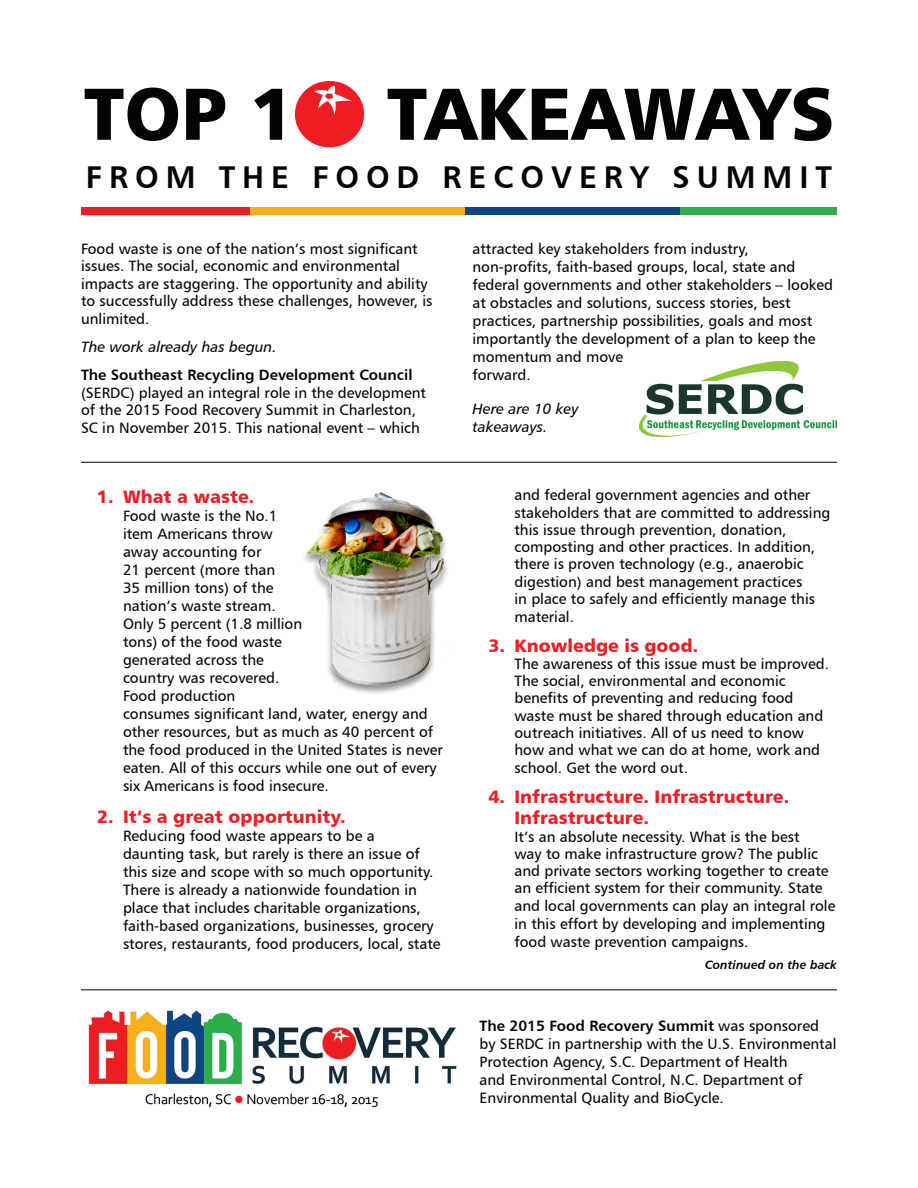
<style>
.page{position:relative;width:918px;height:1188px;background:#fff}
.page>*{position:absolute;margin:0;border:0;box-sizing:border-box;transform-origin:0 0}
.t1{font:73.5px "Humanist 777 BT Black B";color:#040503}
.t2{font:31.5px "Humanist 777 BT Bold B";letter-spacing:.22em;color:#040503}
.t3{font:18px/21.6px "Humanist 777 BT Black B";color:#ed1f26}
.t4{font:15px/18px "Humanist 777 BT Roman B";color:#040503}
.t5{font:15px/18px "Humanist 777 BT Italic B";color:#040503}
.t6{font:12px "Humanist 777 BT Bold Italic B";color:#040503}
.s1{font-family:"Humanist 777 BT Bold B"}
</style>
<div class="page">
<svg style="left:295px;top:81px;width:69px;height:66px"></svg>
<div style="left:81px;top:207px;width:170px;height:8px;background:#ee1d23"></div>
<div style="left:250px;top:207px;width:217px;height:8px;background:#f6af19"></div>
<div style="left:465px;top:207px;width:217px;height:8px;background:#0c4582"></div>
<div style="left:681px;top:207px;width:156px;height:8px;background:#30ad4a"></div>
<img style="left:88px;top:1010px;width:369px;height:98px">
<img style="left:639px;top:361px;width:198px;height:76px">
<hr style="left:81px;top:989px;width:756px;height:1px;background:#040503">
<hr style="left:81px;top:462px;width:756px;height:1px;background:#040503">
<div style="left:301px;top:492px;width:155px;height:204px;background:#231f20;opacity:.5"></div>
<img style="left:302px;top:492px;width:154px;height:197px">
<p class="t1" style="left:84px;top:67px;width:752px">TOP 1 TAKEAWAYS</p>
<p class="t2" style="left:86px;top:158px;width:748px">FROM THE FOOD RECOVERY SUMMIT</p>
<p class="t4" style="left:81px;top:239px;width:353px;line-height:17.5px">Food waste is one of the nation’s most significant issues. The social, economic and environmental impacts are staggering. The opportunity and ability to successfully address these challenges, however, is unlimited.</p>
<p class="t5" style="left:81px;top:337px;width:197px">The work already has begun.</p>
<p class="t4" style="left:81px;top:366px;width:347px"><span class="s1">The Southeast Recycling Development Council </span>(SERDC) played an integral role in the development of the 2015 Food Recovery Summit in Charleston, SC in November 2015. This national event – which</p>
<p class="t3" style="left:97px;top:485px;width:159px">1. What a waste.</p>
<p class="t4" style="left:123px;top:506px;width:322px">Food waste is the No.1<br>item Americans throw<br>away accounting for<br>21 percent (more than<br>35 million tons) of the<br>nation’s waste stream.<br>Only 5 percent (1.8 million<br>tons) of the food waste<br>generated across the<br>country was recovered.<br>Food production<br>consumes significant land, water, energy and other resources, but as much as 40 percent of the food produced in the United States is never eaten. All of this occurs while one out of every six Americans is food insecure.</p>
<p class="t3" style="left:97px;top:805px;width:250px">2. It’s a great opportunity.</p>
<p class="t4" style="left:123px;top:827px;width:319px">Reducing food waste appears to be a<br>daunting task, but rarely is there an issue of this size and scope with so much opportunity.<br>There is already a nationwide foundation in place that includes charitable organizations, faith-based organizations, businesses, grocery stores, restaurants, food producers, local, state</p>
<p class="t4" style="left:472px;top:239px;width:362px">attracted key stakeholders from industry,<br>non-profits, faith-based groups, local, state and federal governments and other stakeholders – looked at obstacles and solutions, success stories, best practices, partnership possibilities, goals and most importantly the development of a plan to keep the momentum and move<br>forward.</p>
<p class="t5" style="left:472px;top:399px;width:108px">Here are 10 key takeaways.</p>
<p class="t4" style="left:514px;top:486px;width:317px;line-height:17.4px">and federal government agencies and other stakeholders that are committed to addressing this issue through prevention, donation, composting and other practices. In addition, there is proven technology (e.g., anaerobic digestion) and best management practices<br>in place to safely and efficiently manage this material.</p>
<p class="t3" style="left:488px;top:634px;width:212px">3. Knowledge is good.</p>
<p class="t4" style="left:514px;top:655px;width:316px;line-height:17.4px">The awareness of this issue must be improved.<br>The social, environmental and economic benefits of preventing and reducing food waste must be shared through education and outreach initiatives. All of us need to know how and what we can do at home, work and school. Get the word out.</p>
<p class="t3" style="left:514px;top:785px;width:276px;text-indent:-26px">4. Infrastructure. Infrastructure.<br>Infrastructure.</p>
<p class="t4" style="left:514px;top:827px;width:322px">It’s an absolute necessity. What is the best<br>way to make infrastructure grow? The public and private sectors working together to create an efficient system for their community. State and local governments can play an integral role in this effort by developing and implementing food waste prevention campaigns.</p>
<p class="t6" style="left:705px;top:957px;width:133px">Continued on the back</p>
<p class="t4" style="left:480px;top:1017px;width:358px"><span class="s1">The 2015 Food Recovery Summit</span> was sponsored by SERDC in partnership with the U.S. Environmental Protection Agency, S.C. Department of Health<br>and Environmental Control, N.C. Department of Environmental Quality and BioCycle.</p>
</div>
